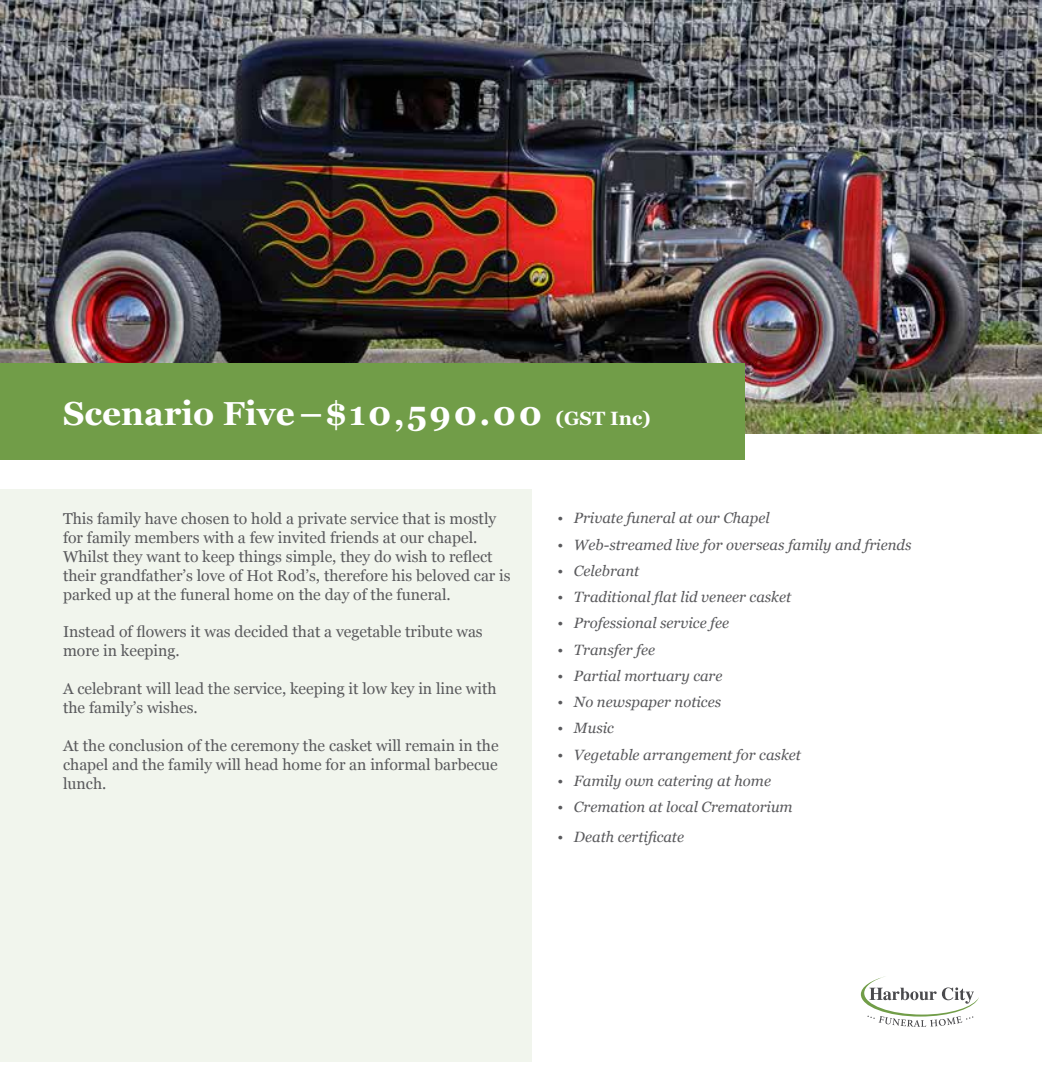
<style>
.page{position:relative;width:1042px;height:1092px;background:#fff}
.page>*{position:absolute;margin:0;border:0;box-sizing:border-box;transform-origin:0 0}
.t1{font:700 33.25px "Georgia";color:#fff}
.t2{font:15.75px/18.9px "Georgia";color:#59595c}
.t3{font:italic 14.88px "Georgia";color:#59595c}
.s1{font-size:19.25px}
</style>
<div class="page">
<img style="left:0;top:0;width:1042px;height:433px">
<div style="left:0;top:489px;width:532px;height:572px;background:#f1f5ed"></div>
<div style="left:0;top:363px;width:745px;height:96px;background:#719d48"></div>
<svg style="left:861px;top:976px;width:118px;height:50px"></svg>
<h1 class="t1" style="left:63px;top:388px;width:589px">Scenario Five –$10,590.00 <span class="s1">(GST Inc)</span></h1>
<p class="t2" style="left:63px;top:508px;width:449px">This family have chosen to hold a private service that is mostly for family members with a few invited friends at our chapel.<br>Whilst they want to keep things simple, they do wish to reflect their grandfather’s love of Hot Rod’s, therefore his beloved car is parked up at the funeral home on the day of the funeral.</p>
<p class="t2" style="left:63px;top:621px;width:421px">Instead of flowers it was decided that a vegetable tribute was more in keeping.</p>
<p class="t2" style="left:63px;top:678px;width:435px">A celebrant will lead the service, keeping it low key in line with the family’s wishes.</p>
<p class="t2" style="left:63px;top:735px;width:437px;text-align:justify">At the conclusion of the ceremony the casket will remain in the chapel and the family will head home for an informal barbecue lunch.</p>
<p class="t3" style="left:557px;top:507px;width:214px">• Private funeral at our Chapel</p>
<p class="t3" style="left:557px;top:533px;width:355px">• Web-streamed live for overseas family and friends</p>
<p class="t3" style="left:557px;top:559px;width:83px">• Celebrant</p>
<p class="t3" style="left:557px;top:586px;width:235px">• Traditional flat lid veneer casket</p>
<p class="t3" style="left:557px;top:612px;width:173px">• Professional service fee</p>
<p class="t3" style="left:557px;top:638px;width:99px">• Transfer fee</p>
<p class="t3" style="left:557px;top:664px;width:167px">• Partial mortuary care</p>
<p class="t3" style="left:557px;top:691px;width:165px">• No newspaper notices</p>
<p class="t3" style="left:557px;top:717px;width:58px">• Music</p>
<p class="t3" style="left:557px;top:743px;width:245px">• Vegetable arrangement for casket</p>
<p class="t3" style="left:557px;top:769px;width:215px">• Family own catering at home</p>
<p class="t3" style="left:557px;top:796px;width:237px">• Cremation at local Crematorium</p>
<p class="t3" style="left:557px;top:826px;width:128px">• Death certificate</p>
</div>
